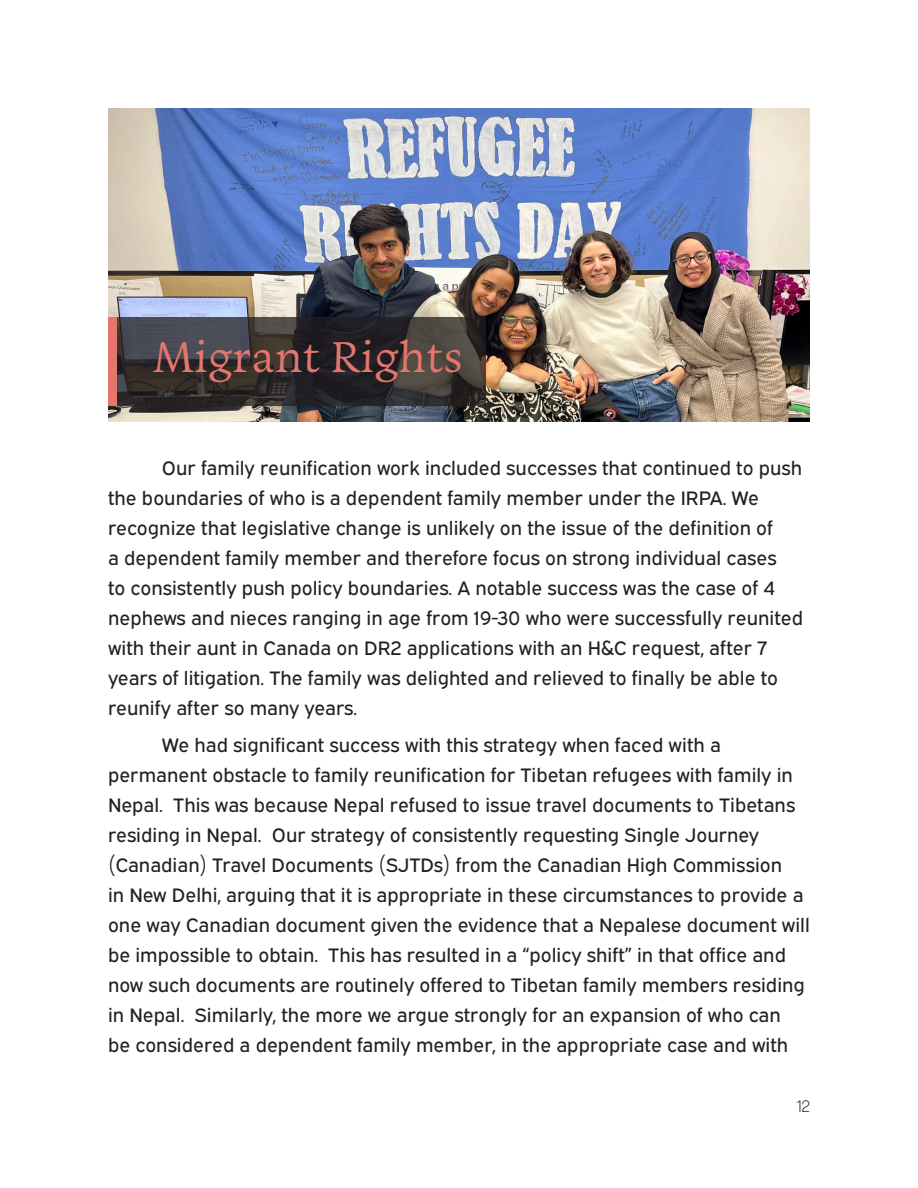
<style>
.page{position:relative;width:918px;height:1188px;background:#fff}
.page>*{position:absolute;margin:0;border:0;box-sizing:border-box;transform-origin:0 0}
.t1{font:45px "Monarcha";color:#e4766e}
.t2{font:19.5px/30px "Expressway Rg";color:#231f20}
.t3{font:300 16.5px "Forma DJR Text";color:#231f20}
</style>
<div class="page">
<img style="left:108px;top:108px;width:702px;height:313px">
<svg style="left:117px;top:317px;width:369px;height:88px;background:#353233"></svg>
<div style="left:108px;top:317px;width:9px;height:88px;background:#e4766e"></div>
<p class="t1" style="left:153px;top:328px;width:311px">Migrant Rights</p>
<p class="t2" style="left:108px;top:451px;width:697px;text-indent:54px">Our family reunification work included successes that continued to push the boundaries of who is a dependent family member under the IRPA. We recognize that legislative change is unlikely on the issue of the definition of<br>a dependent family member and therefore focus on strong individual cases<br>to consistently push policy boundaries. A notable success was the case of 4 nephews and nieces ranging in age from 19-30 who were successfully reunited with their aunt in Canada on DR2 applications with an H&amp;C request, after 7 years of litigation. The family was delighted and relieved to finally be able to reunify after so many years.</p>
<p class="t2" style="left:108px;top:728px;width:703px;text-indent:54px">We had significant success with this strategy when faced with a permanent obstacle to family reunification for Tibetan refugees with family in Nepal. This was because Nepal refused to issue travel documents to Tibetans residing in Nepal. Our strategy of consistently requesting Single Journey (Canadian) Travel Documents (SJTDs) from the Canadian High Commission<br>in New Delhi, arguing that it is appropriate in these circumstances to provide a one way Canadian document given the evidence that a Nepalese document will be impossible to obtain. This has resulted in a “policy shift” in that office and now such documents are routinely offered to Tibetan family members residing in Nepal. Similarly, the more we argue strongly for an expansion of who can<br>be considered a dependent family member, in the appropriate case and with</p>
<p class="t3" style="left:797px;top:1096px;width:15px">12</p>
</div>
